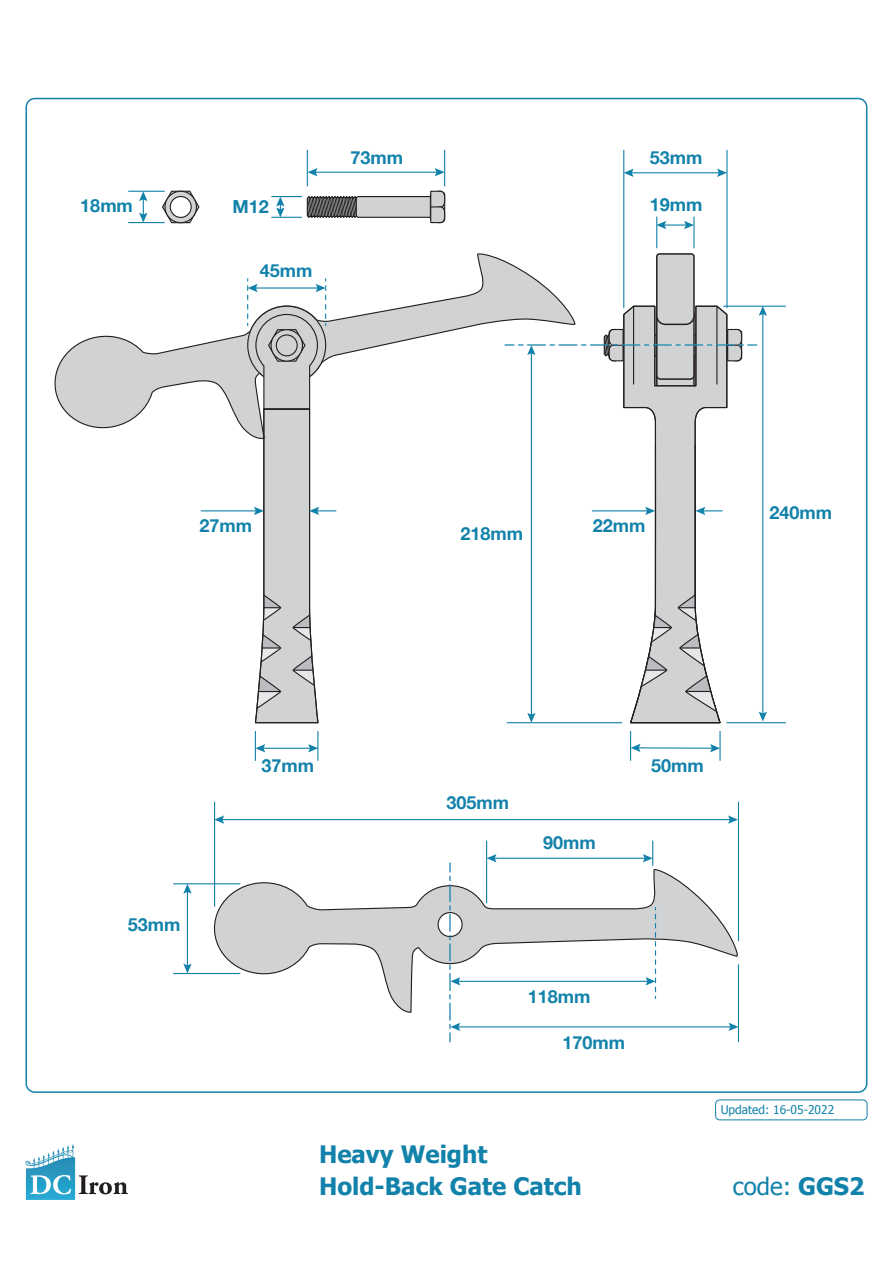
<style>
.page{position:relative;width:893px;height:1263px;background:#fff}
.page>*{position:absolute;margin:0;border:0;box-sizing:border-box;transform-origin:0 0}
.Product_Name{font:700 24px/31.5px "Tahoma";color:#1282aa}
.Product_Name-2{font:24px "Tahoma";color:#1282aa}
.t1{font:700 18px "Helvetica Neue";color:#1282aa}
.Product_Name-3{font:12px "Tahoma";color:#1282aa}
.s1{font-weight:700}
</style>
<div class="page">
<svg style="left:54px;top:253px;width:451px;height:180px"></svg>
<svg style="left:214px;top:867px;width:524px;height:146px"></svg>
<div style="left:438px;top:912px;width:24px;height:24px;background:#fff;border-radius:50%"></div>
<div style="left:438px;top:912px;width:25px;height:25px;border:1px solid #231f20;border-radius:50%"></div>
<svg style="left:161px;top:190px;width:39px;height:34px"></svg>
<svg style="left:165px;top:191px;width:31px;height:32px"></svg>
<div style="left:164px;top:191px;width:33px;height:32px;border:1px solid #231f20;border-radius:50%"></div>
<div style="left:170px;top:197px;width:21px;height:20px;background:#fff;border-radius:50%"></div>
<div style="left:170px;top:196px;width:22px;height:22px;border:1px solid #231f20;border-radius:50%"></div>
<hr style="left:724px;top:306px;width:61px;height:1px;background:#1282aa">
<hr style="left:727px;top:722px;width:59px;height:1px;background:#1282aa">
<hr style="left:262px;top:748px;width:49px;height:1px;background:#1282aa">
<svg style="left:255px;top:731px;width:10px;height:29px"></svg>
<svg style="left:308px;top:731px;width:10px;height:29px"></svg>
<hr style="left:221px;top:819px;width:510px;height:1px;background:#1282aa">
<svg style="left:215px;top:815px;width:9px;height:9px"></svg>
<svg style="left:728px;top:815px;width:10px;height:9px"></svg>
<hr style="left:457px;top:1026px;width:275px;height:1px;background:#1282aa">
<svg style="left:729px;top:1023px;width:9px;height:8px"></svg>
<hr style="left:201px;top:510px;width:56px;height:1px;background:#1282aa">
<hr style="left:738px;top:802px;width:1px;height:139px;background:#1282aa">
<hr style="left:738px;top:965px;width:1px;height:77px;background:#1282aa">
<hr style="left:214px;top:802px;width:1px;height:104px;background:#1282aa">
<hr style="left:457px;top:981px;width:192px;height:1px;background:#1282aa">
<hr style="left:493px;top:858px;width:153px;height:1px;background:#1282aa">
<svg style="left:487px;top:854px;width:9px;height:8px"></svg>
<hr style="left:314px;top:172px;width:124px;height:1px;background:#1282aa">
<svg style="left:308px;top:168px;width:9px;height:8px"></svg>
<svg style="left:435px;top:168px;width:9px;height:8px"></svg>
<svg style="left:247px;top:279px;width:89px;height:445px"></svg>
<hr style="left:726px;top:150px;width:1px;height:158px;background:#1282aa">
<hr style="left:693px;top:217px;width:2px;height:31px;background:#1282aa">
<hr style="left:623px;top:150px;width:1px;height:158px;background:#1282aa">
<hr style="left:656px;top:217px;width:1px;height:31px;background:#1282aa">
<hr style="left:630px;top:172px;width:90px;height:1px;background:#1282aa">
<svg style="left:624px;top:169px;width:9px;height:8px"></svg>
<svg style="left:717px;top:169px;width:10px;height:8px"></svg>
<hr style="left:663px;top:224px;width:24px;height:2px;background:#1282aa">
<svg style="left:656px;top:221px;width:10px;height:8px"></svg>
<svg style="left:684px;top:221px;width:10px;height:8px"></svg>
<hr style="left:174px;top:883px;width:66px;height:1px;background:#1282aa">
<hr style="left:174px;top:973px;width:66px;height:1px;background:#1282aa">
<hr style="left:444px;top:150px;width:1px;height:36px;background:#1282aa">
<hr style="left:307px;top:150px;width:1px;height:36px;background:#1282aa">
<hr style="left:486px;top:841px;width:1px;height:62px;background:#1282aa">
<svg style="left:643px;top:841px;width:10px;height:24px"></svg>
<hr style="left:129px;top:222px;width:35px;height:1px;background:#1282aa">
<hr style="left:129px;top:191px;width:35px;height:1px;background:#1282aa">
<hr style="left:187px;top:890px;width:1px;height:77px;background:#1282aa">
<svg style="left:183px;top:964px;width:9px;height:9px"></svg>
<svg style="left:183px;top:884px;width:9px;height:10px"></svg>
<svg style="left:139px;top:191px;width:8px;height:31px"></svg>
<svg style="left:272px;top:190px;width:174px;height:34px"></svg>
<hr style="left:719px;top:731px;width:2px;height:29px;background:#1282aa">
<hr style="left:637px;top:747px;width:76px;height:2px;background:#1282aa">
<svg style="left:630px;top:731px;width:10px;height:29px"></svg>
<svg style="left:710px;top:744px;width:10px;height:8px"></svg>
<svg style="left:449px;top:863px;width:11px;height:179px"></svg>
<svg style="left:505px;top:252px;width:262px;height:472px"></svg>
<svg style="left:646px;top:907px;width:10px;height:91px"></svg>
<div style="left:715px;top:1099px;width:152px;height:21px;border:1px solid #1282aa;border-radius:4px"></div>
<svg style="left:38px;top:1144px;width:35px;height:19px"></svg>
<svg style="left:30px;top:1175px;width:41px;height:19px"></svg>
<svg style="left:79px;top:1175px;width:49px;height:19px"></svg>
<p class="t1" style="left:80px;top:191px;width:54px">18mm</p>
<p class="t1" style="left:232px;top:193px;width:38px">M12</p>
<p class="t1" style="left:260px;top:257px;width:54px">45mm</p>
<p class="t1" style="left:350px;top:143px;width:54px">73mm</p>
<p class="t1" style="left:650px;top:143px;width:54px">53mm</p>
<p class="t1" style="left:650px;top:190px;width:54px">19mm</p>
<p class="t1" style="left:200px;top:511px;width:54px">27mm</p>
<p class="t1" style="left:593px;top:511px;width:54px">22mm</p>
<p class="t1" style="left:460px;top:519px;width:64px">218mm</p>
<p class="t1" style="left:769px;top:498px;width:64px">240mm</p>
<p class="t1" style="left:128px;top:911px;width:54px">53mm</p>
<p class="t1" style="left:261px;top:751px;width:54px">37mm</p>
<p class="t1" style="left:447px;top:788px;width:64px">305mm</p>
<p class="t1" style="left:543px;top:828px;width:54px">90mm</p>
<p class="t1" style="left:651px;top:751px;width:54px">50mm</p>
<p class="t1" style="left:528px;top:983px;width:64px">118mm</p>
<p class="t1" style="left:562px;top:1028px;width:64px">170mm</p>
<p class="Product_Name" style="left:319px;top:1137px;width:264px">Heavy Weight<br>Hold-Back Gate Catch</p>
<p class="Product_Name-3" style="left:721px;top:1101px;width:115px">Updated: 16-05-2022</p>
<p class="Product_Name-2" style="left:733px;top:1170px;width:133px">code: <span class="s1">GGS2</span></p>
</div>
